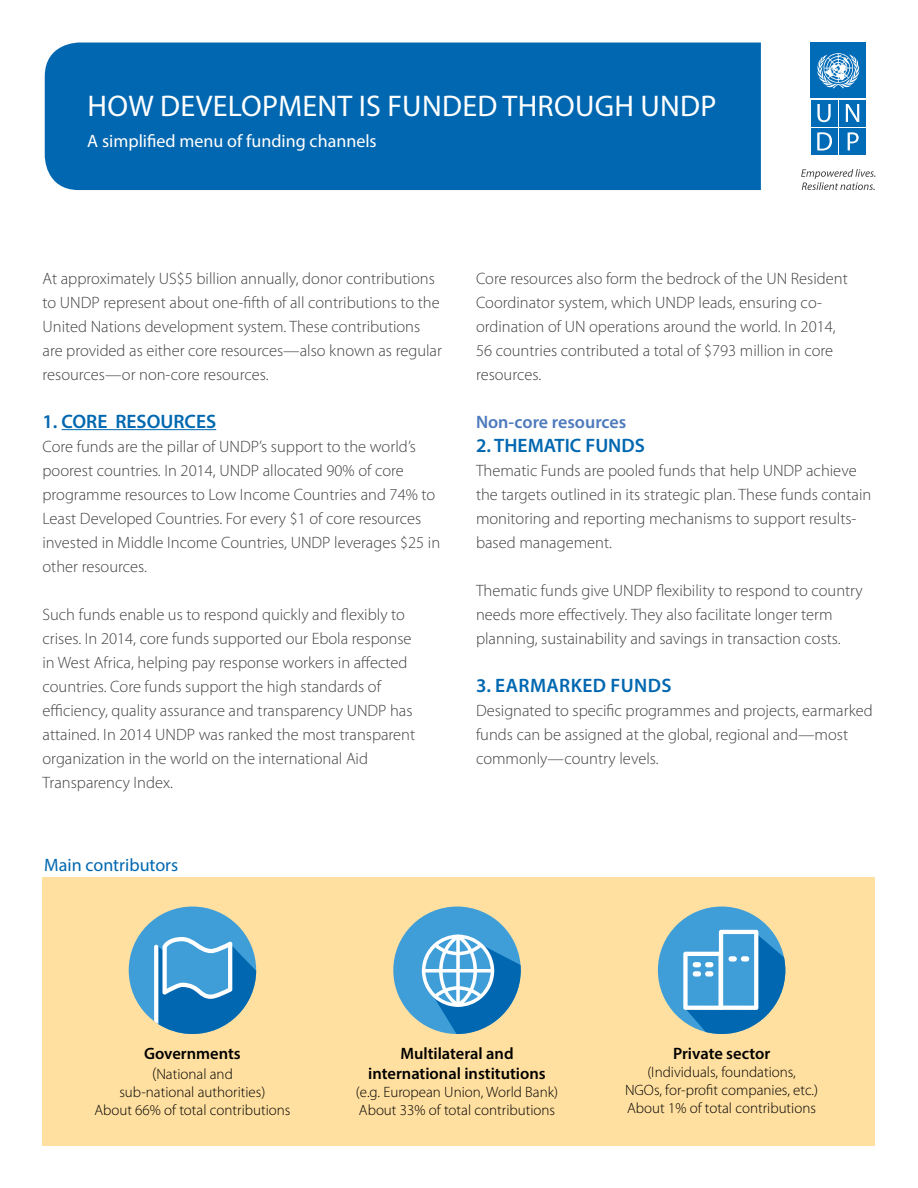
<style>
.page{position:relative;width:918px;height:1188px;background:#fff}
.page>*{position:absolute;margin:0;border:0;box-sizing:border-box;transform-origin:0 0}
.t1{font:30px "Myriad Pro";letter-spacing:.01em;color:#fff}
.t2{font:600 19.5px "Myriad Pro";color:#0067b0}
.t3{font:600 19.5px "Myriad Pro";letter-spacing:.02em;color:#0067b0}
.t4{font:18px "Myriad Pro";color:#fff}
.t5{font:600 18px "Myriad Pro";color:#4d7abc}
.t6{font:18px "Myriad Pro";color:#0067b0}
.t7{font:300 16.5px/24px "Myriad Pro";color:#414042}
.t8{font:600 16.5px/19.8px "Myriad Pro";color:#000;text-align:center}
.t9{font:300 15px/18px "Myriad Pro";color:#000;text-align:center}
.s1{font-size:16.5px}
</style>
<div class="page">
<div style="left:43px;top:877px;width:832px;height:268px;background:#ffe0a0"></div>
<div style="left:45px;top:43px;width:716px;height:147px;background:#0067b0"></div>
<hr style="left:62px;top:429px;width:154px;height:1px;background:#0067b0">
<div style="left:811px;top:100px;width:26px;height:26px;background:#006bb6"></div>
<svg style="left:817px;top:104px;width:14px;height:18px"></svg>
<div style="left:839px;top:100px;width:27px;height:26px;background:#006bb6"></div>
<svg style="left:846px;top:104px;width:13px;height:18px"></svg>
<div style="left:839px;top:128px;width:27px;height:27px;background:#006bb6"></div>
<svg style="left:848px;top:132px;width:11px;height:18px"></svg>
<div style="left:811px;top:128px;width:26px;height:27px;background:#006bb6"></div>
<svg style="left:817px;top:132px;width:15px;height:19px"></svg>
<div style="left:811px;top:43px;width:55px;height:55px;background:#006bb6"></div>
<svg style="left:817px;top:53px;width:43px;height:36px"></svg>
<svg style="left:801px;top:169px;width:74px;height:21px"></svg>
<div style="left:129px;top:907px;width:127px;height:127px;background:#3f9ed8;border-radius:50%"></div>
<svg style="left:154px;top:937px;width:102px;height:97px"></svg>
<div style="left:393px;top:907px;width:128px;height:127px;background:#3f9ed8;border-radius:50%"></div>
<svg style="left:422px;top:935px;width:99px;height:99px"></svg>
<div style="left:658px;top:907px;width:127px;height:127px;background:#3f9ed8;border-radius:50%"></div>
<svg style="left:683px;top:930px;width:102px;height:104px"></svg>
<div style="left:729px;top:956px;width:8px;height:6px;background:#fff;border-radius:3px"></div>
<div style="left:741px;top:956px;width:8px;height:6px;background:#fff;border-radius:3px"></div>
<div style="left:693px;top:962px;width:8px;height:5px;background:#fff;border-radius:3px"></div>
<div style="left:705px;top:962px;width:8px;height:5px;background:#fff;border-radius:3px"></div>
<div style="left:693px;top:971px;width:8px;height:6px;background:#fff;border-radius:3px"></div>
<div style="left:705px;top:971px;width:8px;height:6px;background:#fff;border-radius:3px"></div>
<h1 class="t1" style="left:88px;top:87px;width:630px">HOW DEVELOPMENT IS FUNDED THROUGH UNDP</h1>
<p class="t4" style="left:87px;top:130px;width:291px">A simplified menu of funding channels</p>
<p class="t7" style="left:43px;top:266px;width:401px">At approximately US$5 billion annually, donor contributions to UNDP represent about one-fifth of all contributions to the United Nations development system. These contributions are provided as either core resources—also known as regular resources—or non-core resources.</p>
<p class="t2" style="left:43px;top:409px;width:175px">1. CORE RESOURCES</p>
<p class="t7" style="left:43px;top:434px;width:399px">Core funds are the pillar of UNDP’s support to the world’s poorest countries. In 2014, UNDP allocated 90% of core programme resources to Low Income Countries and 74% to Least Developed Countries. For every $1 of core resources invested in Middle Income Countries, UNDP leverages $25 in other resources.</p>
<p class="t7" style="left:43px;top:602px;width:374px">Such funds enable us to respond quickly and flexibly to crises. In 2014, core funds supported our Ebola response in West Africa, helping pay response workers in affected countries. Core funds support the high standards of efficiency, quality assurance and transparency UNDP has attained. In 2014 UNDP was ranked the most transparent organization in the world on the international Aid Transparency Index.</p>
<p class="t6" style="left:44px;top:854px;width:136px">Main contributors</p>
<p class="t7" style="left:476px;top:266px;width:373px">Core resources also form the bedrock of the UN Resident Coordinator system, which UNDP leads, ensuring co&shy;ordination of UN operations around the world. In 2014, 56 countries contributed a total of $793 million in core resources.</p>
<p class="t5" style="left:476px;top:410px;width:152px">Non-core resources</p>
<p class="t2" style="left:476px;top:433px;width:170px">2. THEMATIC FUNDS</p>
<p class="t7" style="left:476px;top:458px;width:397px">Thematic Funds are pooled funds that help UNDP achieve the targets outlined in its strategic plan. These funds contain monitoring and reporting mechanisms to support results&shy;based management.</p>
<p class="t7" style="left:476px;top:578px;width:388px">Thematic funds give UNDP flexibility to respond to country needs more effectively. They also facilitate longer term planning, sustainability and savings in transaction costs.</p>
<p class="t3" style="left:476px;top:673px;width:197px">3. EARMARKED FUNDS</p>
<p class="t7" style="left:476px;top:698px;width:398px">Designated to specific programmes and projects, earmarked funds can be assigned at the global, regional and—most commonly—country levels.</p>
<p class="t8" style="left:144px;top:1043px;width:98px">Governments</p>
<p class="t9" style="left:94px;top:1065px;width:198px"><span class="s1">(</span>National and<br>sub-national authorities)<br>About 66% of total contributions</p>
<p class="t8" style="left:368px;top:1043px;width:179px">Multilateral and international institutions</p>
<p class="t9" style="left:356px;top:1083px;width:204px;text-align:left">(e.g. European Union, World Bank)<br>About 33% of total contributions</p>
<p class="t8" style="left:673px;top:1043px;width:99px">Private sector</p>
<p class="t9" style="left:625px;top:1063px;width:195px">(Individuals, foundations,<br>NGOs, for-profit companies, etc.)<br>About 1% of total contributions</p>
</div>
